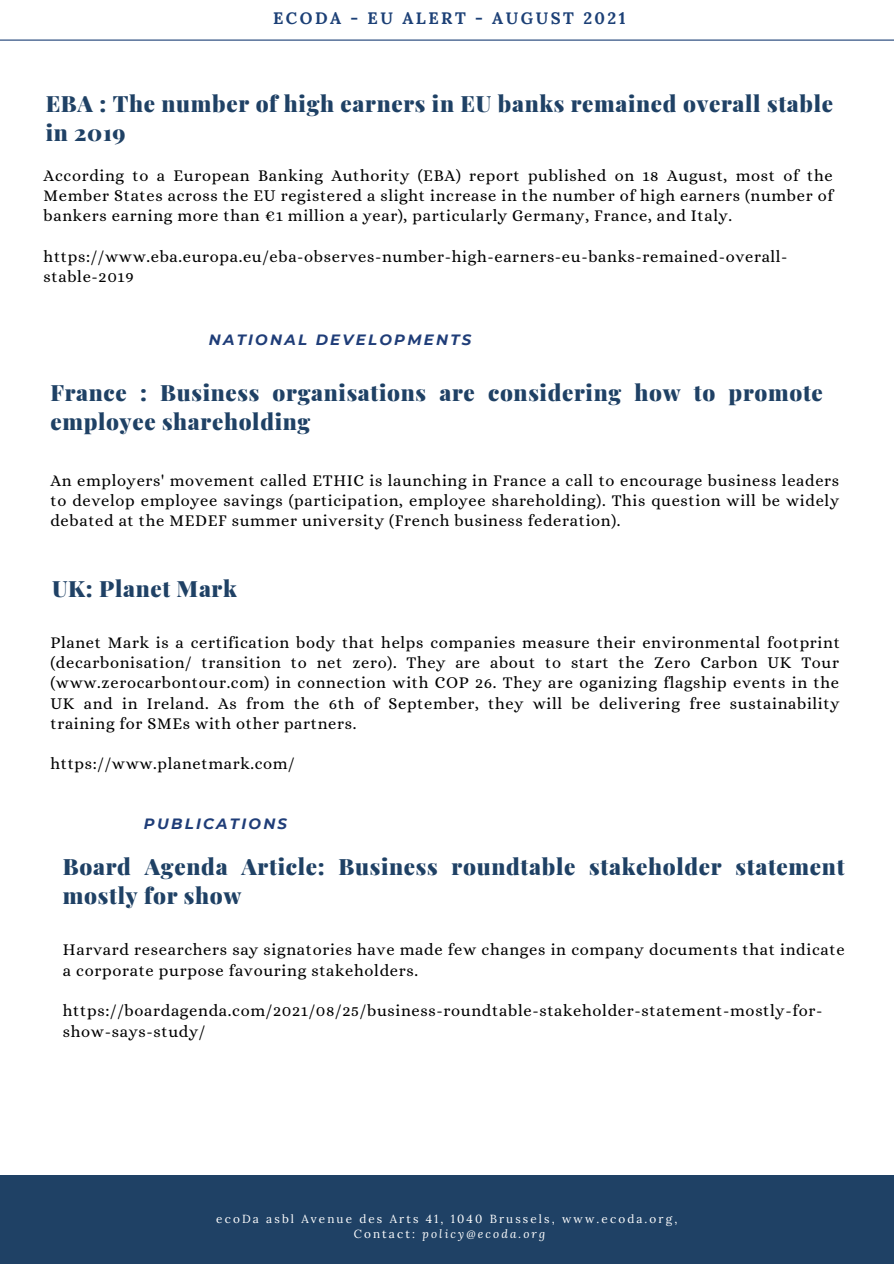
<style>
.page{position:relative;width:894px;height:1264px;background:#fff}
.page>*{position:absolute;margin:0;border:0;box-sizing:border-box;transform-origin:0 0}
.t1{font:900 22.5px/29.2px "Playfair Display";letter-spacing:.03em;color:#1f4165}
.t2{font:16.5px/20.2px "Alice";letter-spacing:.04em;color:#000;text-align:justify}
.t3{font:700 16.5px "Lora";letter-spacing:.15em;color:#1c4076}
.t4{font:italic 700 14.85px "Montserrat";letter-spacing:.15em;color:#1f3d78}
.t5{font:11.7px "Lora";letter-spacing:.18em;color:#fff}
.t6{font:italic 11.7px "Lora";letter-spacing:.18em;color:#fff}
.s1{font-style:normal}
</style>
<div class="page">
<hr style="left:0;top:40px;width:893px;height:1px;background:#1c4076">
<div style="left:0;top:1175px;width:893px;height:88px;background:#1f4165"></div>
<p class="t3" style="left:273px;top:7px;width:354px">ECODA - EU ALERT - AUGUST 2021</p>
<p class="t1" style="left:46px;top:88px;width:788px">EBA : The number of high earners in EU banks remained overall stable in 2019</p>
<p class="t2" style="left:44px;top:165px;width:790px">According to a European Banking Authority (EBA) report published on 18 August, most of the Member States across the EU registered a slight increase in the number of high earners (number of bankers earning more than €1 million a year), particularly Germany, France, and Italy.</p>
<p class="t2" style="left:44px;top:246px;width:745px">https://www.eba.europa.eu/eba-observes-number-high-earners-eu-banks-remained-overall&shy;stable-2019</p>
<p class="t4" style="left:209px;top:330px;width:264px">NATIONAL DEVELOPMENTS</p>
<p class="t1" style="left:50px;top:376px;width:773px">France : Business organisations are considering how to promote employee shareholding</p>
<p class="t2" style="left:50px;top:470px;width:790px">An employers' movement called ETHIC is launching in France a call to encourage business leaders to develop employee savings (participation, employee shareholding). This question will be widely debated at the MEDEF summer university (French business federation).</p>
<p class="t1" style="left:52px;top:573px;width:186px">UK: Planet Mark</p>
<p class="t2" style="left:50px;top:632px;width:790px">Planet Mark is a certification body that helps companies measure their environmental footprint (decarbonisation/ transition to net zero). They are about to start the Zero Carbon UK Tour (www.zerocarbontour.com) in connection with COP 26. They are oganizing flagship events in the UK and in Ireland. As from the 6th of September, they will be delivering free sustainability training for SMEs with other partners.</p>
<p class="t2" style="left:50px;top:753px;width:246px">https://www.planetmark.com/</p>
<p class="t4" style="left:144px;top:814px;width:145px">PUBLICATIONS</p>
<p class="t1" style="left:63px;top:851px;width:782px">Board Agenda Article: Business roundtable stakeholder statement mostly for show</p>
<p class="t2" style="left:63px;top:939px;width:783px">Harvard researchers say signatories have made few changes in company documents that indicate a corporate purpose favouring stakeholders.</p>
<p class="t2" style="left:63px;top:1000px;width:760px">https://boardagenda.com/2021/08/25/business-roundtable-stakeholder-statement-mostly-for&shy;show-says-study/</p>
<p class="t5" style="left:216px;top:1211px;width:462px">ecoDa asbl Avenue des Arts 41, 1040 Brussels, www.ecoda.org,</p>
<p class="t6" style="left:353px;top:1225px;width:193px"><span class="s1">Contact:</span> policy@ecoda.org</p>
</div>
